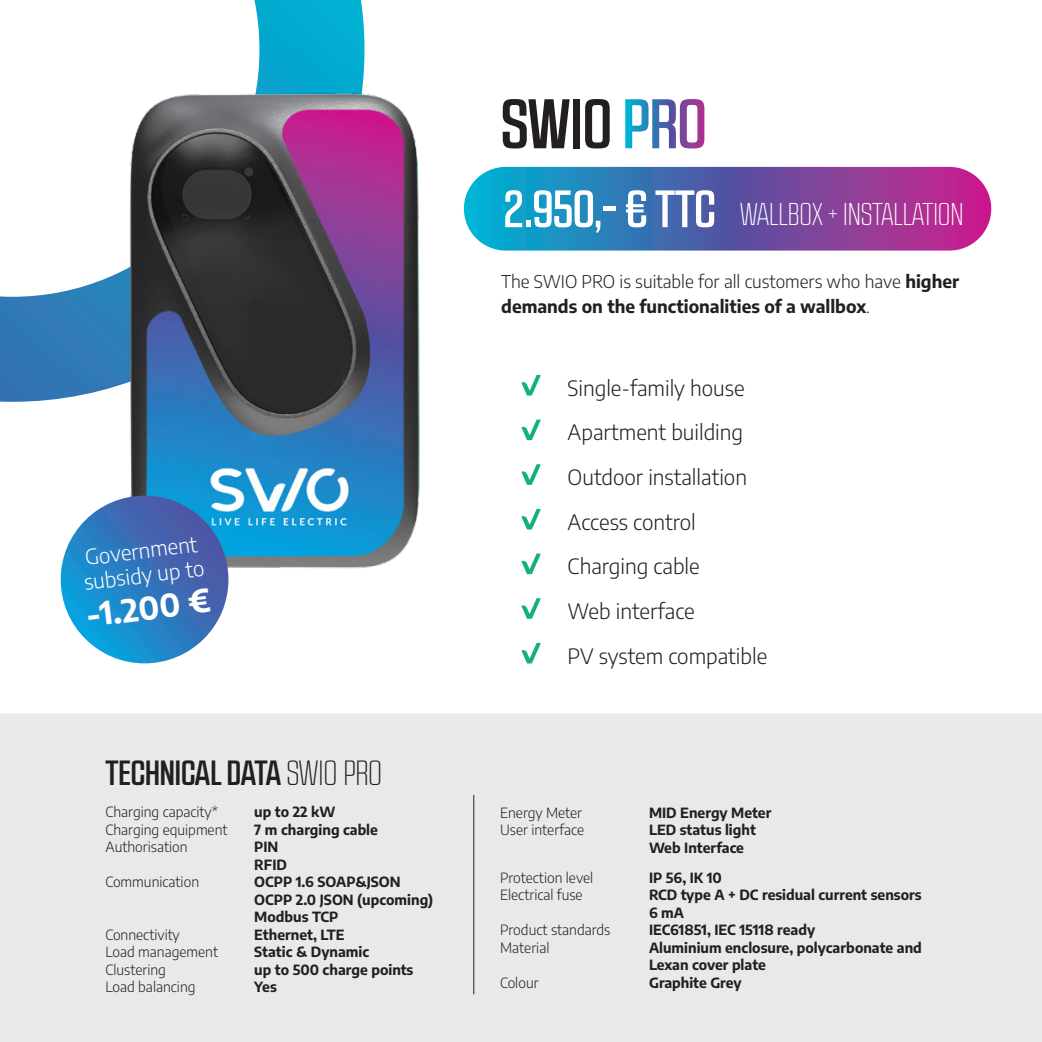
<style>
.page{position:relative;width:1042px;height:1042px;background:#fff}
.page>*{position:absolute;margin:0;border:0;box-sizing:border-box;transform-origin:0 0}
.t1{font:500 70px "RB No 2.1 a";color:#231f20}
.t2{font:500 52.5px "RB No 2.1 a";color:#fff}
.t3{font:500 35px "RB No 2.1 a";color:#231f20}
.t4{font:300 31.5px "RB No 2.1 a";color:#fff}
.t5{font:700 31.5px "Encode Sans";color:#fff}
.t6{font:300 21px "Encode Sans";color:#231f20}
.t7{font:300 21px "Encode Sans";color:#fff}
.t8{font:300 17.5px/24.5px "Encode Sans";color:#231f20}
.t9{font:700 14px "Encode Sans";color:#231f20}
.t10{font:300 14px "Encode Sans";color:#231f20}
.s1{font-weight:300}
.s2{color:#fff}
.s3{font-weight:700}
</style>
<div class="page">
<svg style="left:0;top:0;width:364px;height:402px"></svg>
<div style="left:0;top:713px;width:1042px;height:329px;background:#e9e9ea"></div>
<div style="left:464px;top:167px;width:527px;height:84px;background:linear-gradient(to right,#00aace,#c71485);border-radius:42px"></div>
<img style="left:121px;top:82px;width:298px;height:505px">
<hr style="left:473px;top:795px;width:1px;height:199px;background:#231f20">
<svg style="left:521px;top:375px;width:20px;height:20px"></svg>
<svg style="left:521px;top:419px;width:20px;height:21px"></svg>
<svg style="left:521px;top:464px;width:20px;height:21px"></svg>
<svg style="left:521px;top:509px;width:20px;height:20px"></svg>
<svg style="left:521px;top:553px;width:20px;height:21px"></svg>
<svg style="left:521px;top:598px;width:20px;height:21px"></svg>
<svg style="left:521px;top:643px;width:20px;height:20px"></svg>
<svg style="left:61px;top:496px;width:167px;height:167px;background:#2f77bd"></svg>
<p class="t7" style="left:83px;top:543px;width:114px;rotate:-7deg">Government</p>
<p class="t7" style="left:82px;top:568px;width:122px;rotate:-7deg">subsidy up to</p>
<p class="t5" style="left:84px;top:594px;width:126px;rotate:-7deg">-1.200 €</p>
<p class="t3" style="left:105px;top:752px;width:278px">TECHNICAL DATA <span class="s1">SWIO PRO</span></p>
<p class="t10" style="left:105px;top:802px;width:114px">Charging capacity*</p>
<p class="t9" style="left:254px;top:802px;width:83px">up to 22 kW</p>
<p class="t10" style="left:105px;top:820px;width:124px">Charging equipment</p>
<p class="t9" style="left:254px;top:820px;width:125px">7 m charging cable</p>
<p class="t10" style="left:105px;top:837px;width:84px">Authorisation</p>
<p class="t9" style="left:254px;top:837px;width:26px">PIN</p>
<p class="t9" style="left:254px;top:855px;width:34px">RFID</p>
<p class="t10" style="left:105px;top:872px;width:95px">Communication</p>
<p class="t9" style="left:254px;top:872px;width:148px">OCPP 1.6 SOAP&amp;JSON</p>
<p class="t9" style="left:254px;top:890px;width:180px">OCPP 2.0 JSON (upcoming)</p>
<p class="t9" style="left:254px;top:907px;width:86px">Modbus TCP</p>
<p class="t10" style="left:105px;top:925px;width:76px">Connectivity</p>
<p class="t9" style="left:254px;top:925px;width:92px">Ethernet, LTE</p>
<p class="t10" style="left:105px;top:942px;width:114px">Load management</p>
<p class="t9" style="left:254px;top:942px;width:116px">Static &amp; Dynamic</p>
<p class="t10" style="left:105px;top:960px;width:62px">Clustering</p>
<p class="t9" style="left:254px;top:960px;width:161px">up to 500 charge points</p>
<p class="t10" style="left:105px;top:977px;width:92px">Load balancing</p>
<p class="t9" style="left:254px;top:977px;width:24px">Yes</p>
<p class="t1" style="left:501px;top:84px;width:208px">SWIO <span class="s2">PRO</span></p>
<p class="t2" style="left:504px;top:179px;width:213px">2.950,- € TTC</p>
<p class="t4" style="left:740px;top:197px;width:225px">WALLBOX + INSTALLATION</p>
<p class="t8" style="left:501px;top:269px;width:459px">The SWIO PRO is suitable for all customers who have <span class="s3">higher demands on the functionalities of a wallbox</span>.</p>
<p class="t6" style="left:567px;top:373px;width:179px">Single-family house</p>
<p class="t6" style="left:567px;top:418px;width:177px">Apartment building</p>
<p class="t6" style="left:567px;top:462px;width:181px">Outdoor installation</p>
<p class="t6" style="left:567px;top:507px;width:130px">Access control</p>
<p class="t6" style="left:567px;top:552px;width:134px">Charging cable</p>
<p class="t6" style="left:567px;top:596px;width:129px">Web interface</p>
<p class="t6" style="left:567px;top:641px;width:201px">PV system compatible</p>
<p class="t10" style="left:500px;top:803px;width:83px">Energy Meter</p>
<p class="t9" style="left:649px;top:803px;width:124px">MID Energy Meter</p>
<p class="t10" style="left:500px;top:820px;width:85px">User interface</p>
<p class="t9" style="left:649px;top:820px;width:108px">LED status light</p>
<p class="t9" style="left:649px;top:838px;width:97px">Web Interface</p>
<p class="t10" style="left:500px;top:868px;width:95px">Protection level</p>
<p class="t9" style="left:649px;top:868px;width:74px">IP 56, IK 10</p>
<p class="t10" style="left:500px;top:885px;width:84px">Electrical fuse</p>
<p class="t9" style="left:649px;top:885px;width:274px">RCD type A + DC residual current sensors</p>
<p class="t9" style="left:649px;top:903px;width:37px">6 mA</p>
<p class="t10" style="left:500px;top:920px;width:112px">Product standards</p>
<p class="t9" style="left:649px;top:920px;width:168px">IEC61851, IEC 15118 ready</p>
<p class="t10" style="left:500px;top:938px;width:51px">Material</p>
<p class="t9" style="left:649px;top:938px;width:274px">Aluminium enclosure, polycarbonate and</p>
<p class="t9" style="left:649px;top:955px;width:118px">Lexan cover plate</p>
<p class="t10" style="left:500px;top:973px;width:40px">Colour</p>
<p class="t9" style="left:649px;top:973px;width:94px">Graphite Grey</p>
</div>
